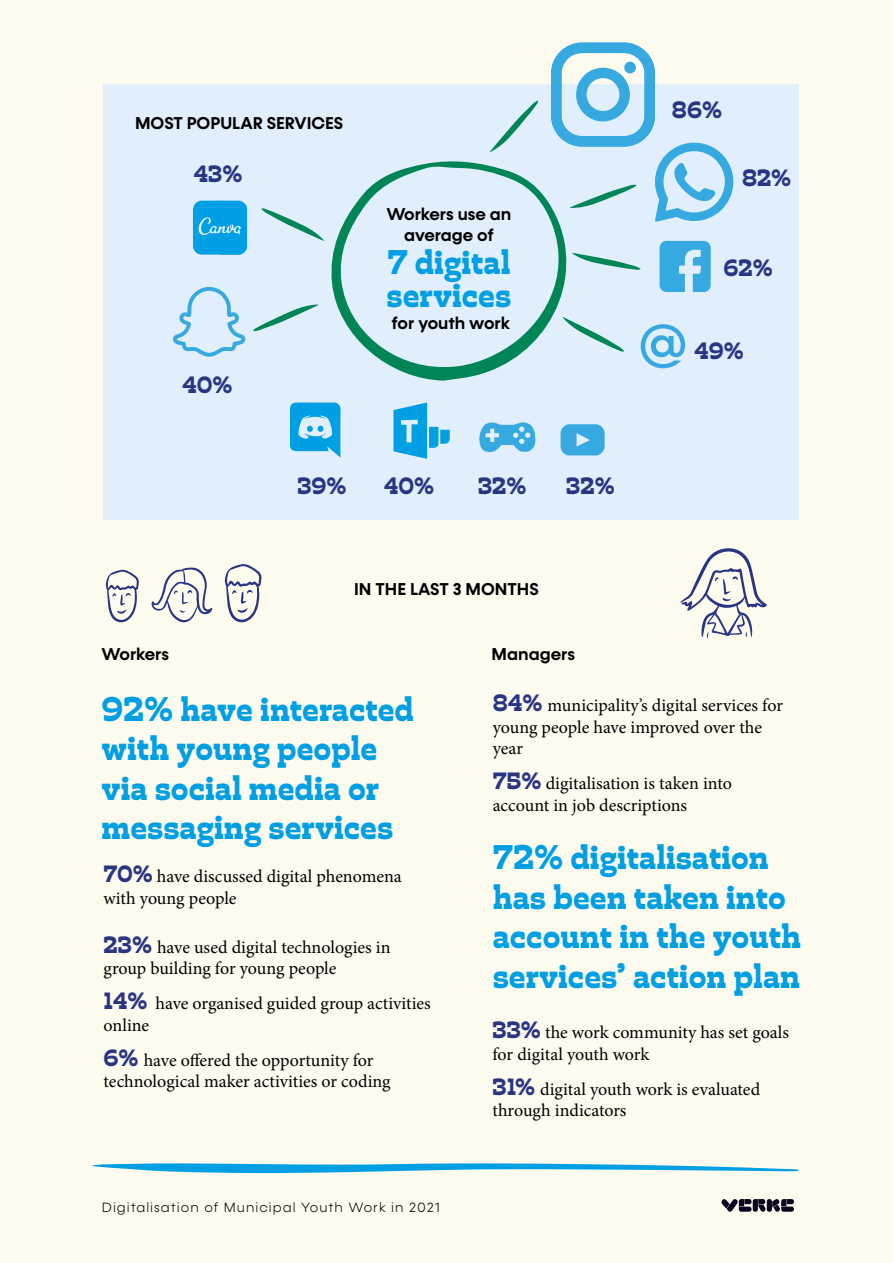
<style>
.page{position:relative;width:893px;height:1263px;background:#fdfaee}
.page>*{position:absolute;margin:0;border:0;box-sizing:border-box;transform-origin:0 0}
.t1{font:900 33px/39.6px "Trilby";color:#009fe3}
.t2{font:900 22.65px "Trilby";color:#283583}
.t3{font:18px/21.6px "Minion Pro";color:#000}
.t4{font:600 17.25px/20.7px "Konnect";color:#000;text-align:center}
.t5{font:300 13.5px "Konnect";letter-spacing:.075em;color:#000}
.s1{font-family:"Trilby";font-weight:900;font-size:22.65px;color:#283583}
</style>
<div class="page">
<svg style="left:151px;top:567px;width:61px;height:56px"></svg>
<svg style="left:105px;top:569px;width:34px;height:54px"></svg>
<svg style="left:224px;top:564px;width:38px;height:59px"></svg>
<svg style="left:680px;top:548px;width:87px;height:90px"></svg>
<div style="left:104px;top:84px;width:695px;height:436px;background:#e1eefb"></div>
<svg style="left:331px;top:161px;width:242px;height:220px"></svg>
<svg style="left:173px;top:287px;width:72px;height:70px"></svg>
<svg style="left:660px;top:241px;width:51px;height:51px"></svg>
<svg style="left:641px;top:324px;width:44px;height:44px"></svg>
<svg style="left:561px;top:424px;width:44px;height:31px"></svg>
<svg style="left:479px;top:422px;width:56px;height:31px"></svg>
<svg style="left:290px;top:402px;width:50px;height:55px"></svg>
<svg style="left:393px;top:402px;width:57px;height:57px"></svg>
<svg style="left:261px;top:208px;width:63px;height:33px"></svg>
<svg style="left:253px;top:305px;width:65px;height:26px"></svg>
<svg style="left:562px;top:317px;width:62px;height:35px"></svg>
<svg style="left:572px;top:253px;width:68px;height:17px"></svg>
<svg style="left:551px;top:43px;width:182px;height:179px"></svg>
<svg style="left:490px;top:101px;width:48px;height:51px"></svg>
<svg style="left:193px;top:201px;width:54px;height:54px;background:#14a6e5"></svg>
<svg style="left:91px;top:1163px;width:708px;height:10px"></svg>
<div style="left:767px;top:1199px;width:5px;height:13px;background:#0b0320;border-radius:2px"></div>
<svg style="left:721px;top:1199px;width:45px;height:13px"></svg>
<svg style="left:772px;top:1199px;width:22px;height:13px"></svg>
<p class="t4" style="left:135px;top:113px;width:210px">MOST POPULAR SERVICES</p>
<p class="t2" style="left:193px;top:159px;width:50px">43%</p>
<p class="t2" style="left:182px;top:370px;width:52px">40%</p>
<p class="t4" style="left:386px;top:205px;width:127px">Workers use an average of</p>
<h1 class="t1" style="left:387px;top:245px;width:126px;line-height:33px">7 digital services</h1>
<p class="t4" style="left:392px;top:313px;width:120px">for youth work</p>
<p class="t2" style="left:297px;top:472px;width:51px">39%</p>
<p class="t2" style="left:478px;top:472px;width:50px">32%</p>
<p class="t2" style="left:566px;top:472px;width:50px">32%</p>
<p class="t2" style="left:384px;top:472px;width:52px">40%</p>
<p class="t4" style="left:354px;top:579px;width:186px">IN THE LAST 3 MONTHS</p>
<p class="t2" style="left:672px;top:96px;width:52px">86%</p>
<p class="t2" style="left:742px;top:164px;width:51px">82%</p>
<p class="t2" style="left:723px;top:254px;width:51px">62%</p>
<p class="t2" style="left:694px;top:337px;width:51px">49%</p>
<p class="t4" style="left:102px;top:644px;width:69px">Workers</p>
<h1 class="t1" style="left:102px;top:688px;width:314px">92% have interacted with young people via social media or messaging services</h1>
<p class="t3" style="left:104px;top:866px;width:300px"><span class="s1">70%</span> have discussed digital phenomena with young people</p>
<p class="t3" style="left:104px;top:936px;width:288px"><span class="s1">23%</span> have used digital technologies in group building for young people</p>
<p class="t3" style="left:104px;top:993px;width:329px"><span class="s1">14%</span> have organised guided group activities online</p>
<p class="t3" style="left:104px;top:1049px;width:289px"><span class="s1">6%</span> have offered the opportunity for technological maker activities or coding</p>
<p class="t5" style="left:102px;top:1199px;width:339px">Digitalisation of Municipal Youth Work in 2021</p>
<p class="t4" style="left:492px;top:644px;width:85px">Managers</p>
<p class="t3" style="left:493px;top:695px;width:292px"><span class="s1">84%</span> municipality’s digital services for young people have improved over the year</p>
<p class="t3" style="left:493px;top:773px;width:241px"><span class="s1">75%</span> digitalisation is taken into account in job descriptions</p>
<h1 class="t1" style="left:493px;top:837px;width:310px">72% digitalisation has been taken into account in the youth services’ action plan</h1>
<p class="t3" style="left:492px;top:1022px;width:298px"><span class="s1">33%</span> the work community has set goals for digital youth work</p>
<p class="t3" style="left:492px;top:1078px;width:269px"><span class="s1">31%</span> digital youth work is evaluated through indicators</p>
</div>
